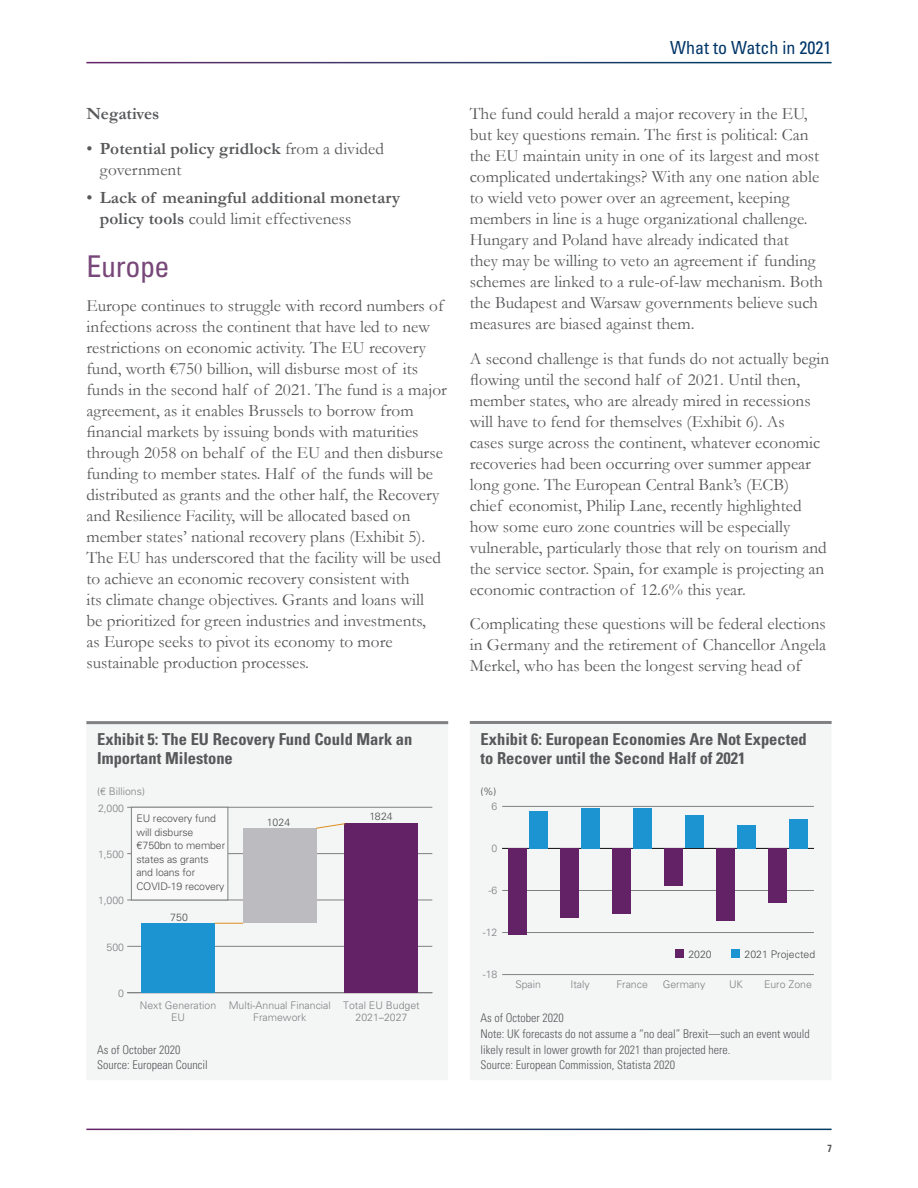
<style>
.page{position:relative;width:918px;height:1188px;background:#fff}
.page>*{position:absolute;margin:0;border:0;box-sizing:border-box;transform-origin:0 0}
.t1{font:condensed 30px "Univers LT Std";letter-spacing:-.015em;color:#784779}
.t2{font:condensed 18px "Univers LT Std";color:#003667}
.t3{font:17.25px/21px "Garamond";color:#57585a}
.t4{font:700 17.25px/21px "Garamond";letter-spacing:.005em;color:#57585a}
.t5{font:700 condensed 16.5px/18.8px "Univers LT Std";color:#57585a}
.t6{font:300 condensed 12px/15.8px "Univers LT Std";color:#57585a}
.t7{font:300 10.5px/12.6px "Univers LT Std";color:#808083;text-align:center}
.t8{font:300 10.5px/13.5px "Univers LT Std";letter-spacing:-.01em;color:#4b4c4d}
.t9{font:700 10.5px "Univers Condensed";color:#4b4c4d}
.s1{font-weight:700}
.s2{font-weight:400}
</style>
<div class="page">
<div style="left:86px;top:724px;width:362px;height:356px;background:#f4f5f5"></div>
<hr style="left:86px;top:721px;width:362px;height:3px;background:#808083">
<hr style="left:127px;top:992px;width:305px;height:1px;background:#808083">
<hr style="left:127px;top:946px;width:305px;height:1px;background:#808083">
<hr style="left:127px;top:900px;width:305px;height:1px;background:#808083">
<hr style="left:127px;top:853px;width:305px;height:1px;background:#808083">
<hr style="left:127px;top:807px;width:305px;height:1px;background:#808083">
<div style="left:243px;top:828px;width:73px;height:95px;background:#bcbbbf"></div>
<div style="left:141px;top:923px;width:74px;height:70px;background:#1c94d2"></div>
<div style="left:345px;top:824px;width:73px;height:169px;background:#632265"></div>
<div style="left:131px;top:807px;width:97px;height:93px;background:#f9f9f9"></div>
<div style="left:131px;top:807px;width:97px;height:93px;border:1px solid #808083"></div>
<svg style="left:215px;top:923px;width:28px;height:1px"></svg>
<svg style="left:316px;top:823px;width:30px;height:6px"></svg>
<div style="left:470px;top:724px;width:361px;height:356px;background:#f4f5f5"></div>
<hr style="left:470px;top:721px;width:362px;height:3px;background:#808083">
<hr style="left:502px;top:974px;width:312px;height:1px;background:#808083">
<hr style="left:502px;top:932px;width:312px;height:1px;background:#808083">
<hr style="left:502px;top:890px;width:312px;height:1px;background:#808083">
<hr style="left:502px;top:848px;width:312px;height:1px;background:#231f20">
<hr style="left:502px;top:806px;width:312px;height:1px;background:#808083">
<div style="left:529px;top:811px;width:19px;height:37px;background:#1c94d2"></div>
<div style="left:581px;top:808px;width:19px;height:40px;background:#1c94d2"></div>
<div style="left:633px;top:808px;width:19px;height:40px;background:#1c94d2"></div>
<div style="left:685px;top:816px;width:19px;height:32px;background:#1c94d2"></div>
<div style="left:737px;top:825px;width:19px;height:23px;background:#1c94d2"></div>
<div style="left:789px;top:819px;width:19px;height:29px;background:#1c94d2"></div>
<div style="left:508px;top:848px;width:19px;height:87px;background:#632265"></div>
<div style="left:560px;top:848px;width:19px;height:70px;background:#632265"></div>
<div style="left:612px;top:848px;width:19px;height:66px;background:#632265"></div>
<div style="left:664px;top:848px;width:19px;height:38px;background:#632265"></div>
<div style="left:716px;top:848px;width:19px;height:73px;background:#632265"></div>
<div style="left:768px;top:848px;width:19px;height:55px;background:#632265"></div>
<div style="left:731px;top:949px;width:9px;height:9px;background:#1c94d2"></div>
<div style="left:675px;top:949px;width:9px;height:9px;background:#632265"></div>
<p class="t4" style="left:86px;top:103px;width:75px">Negatives</p>
<p class="t3" style="left:100px;top:137px;width:286px;text-indent:-14px">• <span class="s1">Potential policy gridlock</span> from a divided government</p>
<p class="t4" style="left:100px;top:187px;width:302px;text-indent:-14px"><span class="s2">•</span> Lack of meaningful additional monetary policy tools <span class="s2">could limit effectiveness</span></p>
<h1 class="t1" style="left:86px;top:247px;width:85px">Europe</h1>
<p class="t3" style="left:86px;top:295px;width:362px">Europe continues to struggle with record numbers of infections across the continent that have led to new restrictions on economic activity. The EU recovery fund, worth €750 billion, will disburse most of its funds in the second half of 2021. The fund is a major agreement, as it enables Brussels to borrow from financial markets by issuing bonds with maturities through 2058 on behalf of the EU and then disburse funding to member states. Half of the funds will be distributed as grants and the other half, the Recovery and Resilience Facility, will be allocated based on member states’ national recovery plans (Exhibit 5).<br>The EU has underscored that the facility will be used to achieve an economic recovery consistent with<br>its climate change objectives. Grants and loans will<br>be prioritized for green industries and investments,<br>as Europe seeks to pivot its economy to more sustainable production processes.</p>
<p class="t2" style="left:670px;top:36px;width:163px">What to Watch in 2021</p>
<p class="t3" style="left:470px;top:103px;width:355px">The fund could herald a major recovery in the EU, but key questions remain. The first is political: Can the EU maintain unity in one of its largest and most complicated undertakings? With any one nation able to wield veto power over an agreement, keeping members in line is a huge organizational challenge.<br>Hungary and Poland have already indicated that<br>they may be willing to veto an agreement if funding schemes are linked to a rule-of-law mechanism. Both the Budapest and Warsaw governments believe such measures are biased against them.</p>
<p class="t3" style="left:470px;top:347px;width:361px">A second challenge is that funds do not actually begin flowing until the second half of 2021. Until then, member states, who are already mired in recessions will have to fend for themselves (Exhibit 6). As<br>cases surge across the continent, whatever economic recoveries had been occurring over summer appear long gone. The European Central Bank’s (ECB)<br>chief economist, Philip Lane, recently highlighted how some euro zone countries will be especially vulnerable, particularly those that rely on tourism and the service sector. Spain, for example is projecting an economic contraction of 12.6% this year.</p>
<p class="t3" style="left:470px;top:613px;width:358px;text-align:justify">Complicating these questions will be federal elections in Germany and the retirement of Chancellor Angela Merkel, who has been the longest serving head of</p>
<p class="t5" style="left:97px;top:730px;width:317px">Exhibit 5: The EU Recovery Fund Could Mark an<br>Important Milestone</p>
<p class="t7" style="left:97px;top:785px;width:49px">(€ Billions)</p>
<p class="t7" style="left:98px;top:802px;width:27px">2,000</p>
<p class="t7" style="left:98px;top:848px;width:27px">1,500</p>
<p class="t7" style="left:98px;top:894px;width:27px">1,000</p>
<p class="t7" style="left:107px;top:941px;width:19px">500</p>
<p class="t8" style="left:136px;top:812px;width:81px">EU recovery fund</p>
<p class="t8" style="left:369px;top:809px;width:25px">1824</p>
<p class="t8" style="left:136px;top:825px;width:90px">will disburse €750bn to member states as grants and loans for<br>COVID-19 recovery</p>
<p class="t8" style="left:267px;top:815px;width:25px">1024</p>
<p class="t8" style="left:170px;top:910px;width:19px">750</p>
<p class="t7" style="left:118px;top:987px;width:7px">0</p>
<p class="t7" style="left:140px;top:999px;width:78px">Next Generation<br>EU</p>
<p class="t7" style="left:229px;top:999px;width:104px">Multi-Annual Financial<br>Framework</p>
<p class="t7" style="left:343px;top:999px;width:78px">Total EU Budget<br>2021–2027</p>
<p class="t6" style="left:97px;top:1042px;width:112px">As of October 2020<br>Source: European Council</p>
<p class="t5" style="left:481px;top:730px;width:328px">Exhibit 6: European Economies Are Not Expected to Recover until the Second Half of 2021</p>
<p class="t8" style="left:481px;top:785px;width:17px">(%)</p>
<p class="t7" style="left:492px;top:800px;width:7px">6</p>
<p class="t7" style="left:492px;top:842px;width:7px">0</p>
<p class="t7" style="left:489px;top:884px;width:10px">-6</p>
<p class="t7" style="left:483px;top:926px;width:16px">-12</p>
<p class="t7" style="left:483px;top:968px;width:16px">-18</p>
<p class="t8" style="left:688px;top:947px;width:25px">2020</p>
<p class="t8" style="left:745px;top:947px;width:72px">2021 Projected</p>
<p class="t7" style="left:515px;top:978px;width:27px">Spain</p>
<p class="t7" style="left:571px;top:978px;width:21px">Italy</p>
<p class="t7" style="left:616px;top:978px;width:33px">France</p>
<p class="t7" style="left:663px;top:978px;width:44px">Germany</p>
<p class="t7" style="left:729px;top:978px;width:15px">UK</p>
<p class="t7" style="left:764px;top:978px;width:49px">Euro Zone</p>
<p class="t6" style="left:481px;top:1010px;width:331px">As of October 2020<br>Note: UK forecasts do not assume a “no deal” Brexit—such an event would likely result in lower growth for 2021 than projected here.<br>Source: European Commission, Statista 2020</p>
<p class="t9" style="left:827px;top:1142px;width:7px">7</p>
</div>
